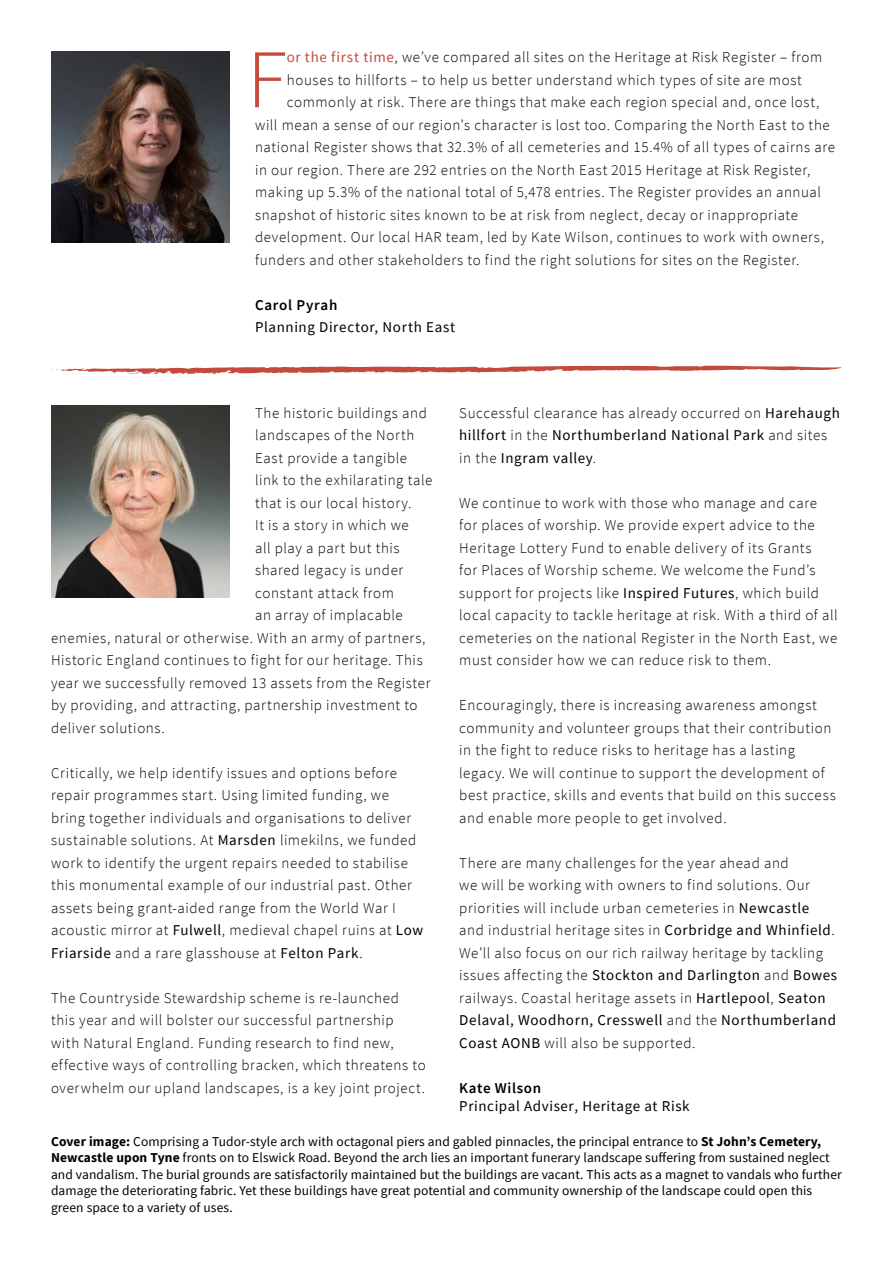
<style>
.page{position:relative;width:893px;height:1263px;background:#fff}
.page>*{position:absolute;margin:0;border:0;box-sizing:border-box;transform-origin:0 0}
.Director_Introductio{font:300 83.25px "Source Sans Pro";color:#c34a3d}
.Body_Text{font:300 15px/22.5px "Source Sans Pro";letter-spacing:.04em;color:#000}
.Director_Introductio-2{font:300 15px "Source Sans Pro";letter-spacing:.04em;color:#000}
.Body_Text-2{font:15px/22.5px "Source Sans Pro";letter-spacing:.04em;color:#000}
.Body_Text-3{font:600 15px "Source Sans Pro";letter-spacing:.045em;color:#000}
.Captions{font:13.5px/16.5px "Source Sans Pro";letter-spacing:.01em;color:#000}
.s1{font-weight:400;color:#c34a3d}
.s2{font-weight:400}
.s3{font-weight:300}
.s4{font-weight:600}
.s5{font-weight:700}
</style>
<div class="page">
<svg style="left:51px;top:365px;width:791px;height:10px"></svg>
<img style="left:51px;top:51px;width:179px;height:191px">
<img style="left:51px;top:406px;width:179px;height:191px">
<p class="Director_Introductio" style="left:247px;top:29px;width:41px">F</p>
<p class="Director_Introductio-2" style="left:287px;top:48px;width:537px"><span class="s1">or the first time</span>, we’ve compared all sites on the Heritage at Risk Register – from</p>
<p class="Director_Introductio-2" style="left:287px;top:71px;width:517px">houses to hillforts – to help us better understand which types of site are most</p>
<p class="Director_Introductio-2" style="left:287px;top:93px;width:534px">commonly at risk. There are things that make each region special and, once lost,</p>
<p class="Director_Introductio-2" style="left:255px;top:116px;width:576px">will mean a sense of our region’s character is lost too. Comparing the North East to the</p>
<p class="Director_Introductio-2" style="left:255px;top:138px;width:581px">national Register shows that 32.3% of all cemeteries and 15.4% of all types of cairns are</p>
<p class="Director_Introductio-2" style="left:255px;top:161px;width:557px">in our region. There are 292 entries on the North East 2015 Heritage at Risk Register,</p>
<p class="Director_Introductio-2" style="left:255px;top:183px;width:567px">making up 5.3% of the national total of 5,478 entries. The Register provides an annual</p>
<p class="Director_Introductio-2" style="left:255px;top:206px;width:544px">snapshot of historic sites known to be at risk from neglect, decay or inappropriate</p>
<p class="Director_Introductio-2" style="left:255px;top:228px;width:570px">development. Our local HAR team, led by Kate Wilson, continues to work with owners,</p>
<p class="Director_Introductio-2" style="left:255px;top:251px;width:546px">funders and other stakeholders to find the right solutions for sites on the Register.</p>
<p class="Body_Text-3" style="left:255px;top:295px;width:84px">Carol Pyrah</p>
<p class="Body_Text-2" style="left:255px;top:316px;width:202px">Planning Director, North East</p>
<p class="Body_Text" style="left:255px;top:402px;width:173px">The historic buildings and</p>
<p class="Body_Text" style="left:255px;top:424px;width:161px">landscapes of the North</p>
<p class="Body_Text" style="left:255px;top:447px;width:153px">East provide a tangible</p>
<p class="Body_Text" style="left:255px;top:469px;width:179px">link to the exhilarating tale</p>
<p class="Body_Text" style="left:255px;top:492px;width:158px">that is our local history.</p>
<p class="Body_Text" style="left:255px;top:514px;width:155px">It is a story in which we</p>
<p class="Body_Text" style="left:255px;top:537px;width:146px">all play a part but this</p>
<p class="Body_Text" style="left:255px;top:559px;width:150px">shared legacy is under</p>
<p class="Body_Text" style="left:255px;top:582px;width:140px">constant attack from</p>
<p class="Body_Text" style="left:255px;top:604px;width:149px">an array of implacable</p>
<p class="Body_Text" style="left:51px;top:627px;width:376px">enemies, natural or otherwise. With an army of partners,</p>
<p class="Body_Text" style="left:51px;top:649px;width:373px">Historic England continues to fight for our heritage. This</p>
<p class="Body_Text" style="left:51px;top:672px;width:381px">year we successfully removed 13 assets from the Register</p>
<p class="Body_Text" style="left:51px;top:694px;width:368px">by providing, and attracting, partnership investment to</p>
<p class="Body_Text" style="left:51px;top:717px;width:115px">deliver solutions.</p>
<p class="Body_Text" style="left:51px;top:762px;width:374px">Critically, we help identify issues and options before repair programmes start. Using limited funding, we bring together individuals and organisations to deliver sustainable solutions. At <span class="s2">Marsden</span> limekilns, we funded work to identify the urgent repairs needed to stabilise this monumental example of our industrial past. Other assets being grant-aided range from the World War I acoustic mirror at <span class="s2">Fulwell</span>, medieval chapel ruins at <span class="s2">Low</span></p>
<p class="Body_Text" style="left:51px;top:942px;width:313px"><span class="s2">Friarside</span> and a rare glasshouse at <span class="s2">Felton Park</span>.</p>
<p class="Body_Text" style="left:51px;top:987px;width:376px">The Countryside Stewardship scheme is re-launched this year and will bolster our successful partnership with Natural England. Funding research to find new, effective ways of controlling bracken, which threatens to overwhelm our upland landscapes, is a key joint project.</p>
<p class="Body_Text" style="left:459px;top:402px;width:382px">Successful clearance has already occurred on <span class="s2">Harehaugh</span></p>
<p class="Body_Text-2" style="left:459px;top:424px;width:370px">hillfort <span class="s3">in the</span> Northumberland National Park <span class="s3">and sites in the</span> Ingram valley<span class="s3">.</span></p>
<p class="Body_Text" style="left:459px;top:492px;width:380px">We continue to work with those who manage and care for places of worship. We provide expert advice to the Heritage Lottery Fund to enable delivery of its Grants<br>for Places of Worship scheme. We welcome the Fund’s support for projects like <span class="s2">Inspired Futures</span>, which build local capacity to tackle heritage at risk. With a third of all cemeteries on the national Register in the North East, we must consider how we can reduce risk to them.</p>
<p class="Body_Text" style="left:459px;top:694px;width:378px">Encouragingly, there is increasing awareness amongst community and volunteer groups that their contribution in the fight to reduce risks to heritage has a lasting legacy. We will continue to support the development of best practice, skills and events that build on this success and enable more people to get involved.</p>
<p class="Body_Text" style="left:459px;top:852px;width:379px">There are many challenges for the year ahead and<br>we will be working with owners to find solutions. Our priorities will include urban cemeteries in <span class="s2">Newcastle </span>and industrial heritage sites in <span class="s2">Corbridge and Whinfield</span>.<br>We’ll also focus on our rich railway heritage by tackling issues affecting the <span class="s2">Stockton and Darlington</span> and <span class="s2">Bowes </span>railways. Coastal heritage assets in <span class="s2">Hartlepool</span>, <span class="s2">Seaton Delaval, Woodhorn, Cresswell</span> and the <span class="s2">Northumberland Coast AONB</span> will also be supported.</p>
<p class="Body_Text-2" style="left:459px;top:1079px;width:232px;line-height:18px"><span class="s4">Kate Wilson<br></span>Principal Adviser, Heritage at Risk</p>
<p class="Captions" style="left:51px;top:1133px;width:792px"><span class="s5">Cover image:</span> Comprising a Tudor-style arch with octagonal piers and gabled pinnacles, the principal entrance to <span class="s5">St John’s Cemetery, Newcastle upon Tyne</span> fronts on to Elswick Road. Beyond the arch lies an important funerary landscape suffering from sustained neglect and vandalism. The burial grounds are satisfactorily maintained but the buildings are vacant. This acts as a magnet to vandals who further damage the deteriorating fabric. Yet these buildings have great potential and community ownership of the landscape could open this green space to a variety of uses.</p>
</div>
